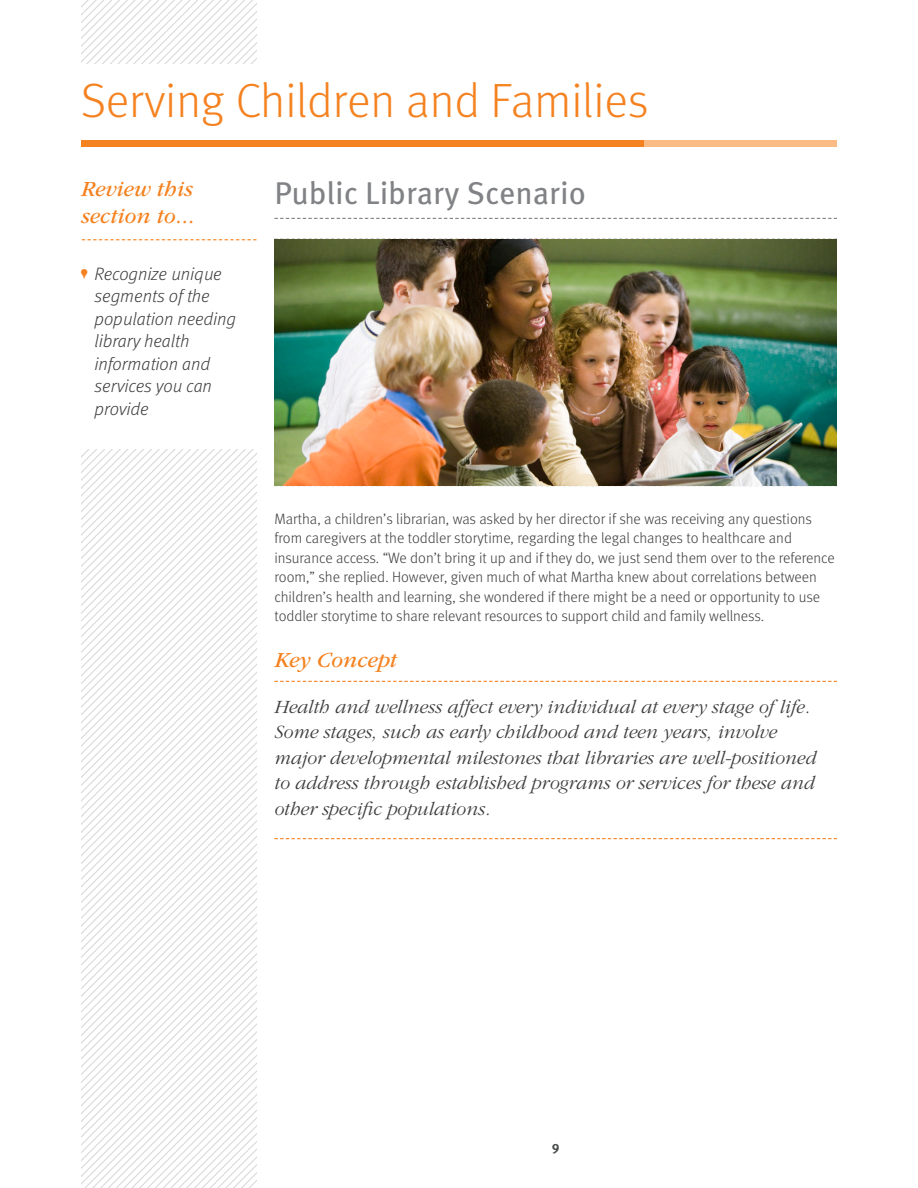
<style>
.page{position:relative;width:918px;height:1188px;background:#fff}
.page>*{position:absolute;margin:0;border:0;box-sizing:border-box;transform-origin:0 0}
.t1{font:300 48px "Meta Pro";color:#f58220}
.t2{font:31.5px "Meta Pro";color:#808285}
.H4-Defintion-small-r{font:italic 22.5px/27px "ITC Garamond Std";color:#f58220}
.Concept{font:italic 300 19.5px/25.5px "ITC Garamond Std";color:#3e3e3f}
.t3{font:italic 300 18px/22.5px "Meta Pro";color:#3e3e3f}
.t4{font:300 15px/19.5px "Meta Pro";color:#3e3e3f}
.t5{font:700 13.5px "Meta Pro";color:#4b4c4d}
.s1{color:#f58220}
</style>
<div class="page">
<div style="left:82px;top:141px;width:562px;height:6px;background:#f58220"></div>
<div style="left:644px;top:141px;width:193px;height:6px;background:#fbbb85"></div>
<svg style="left:82px;top:239px;width:174px;height:1px"></svg>
<svg style="left:274px;top:218px;width:563px;height:1px"></svg>
<svg style="left:274px;top:238px;width:563px;height:1px"></svg>
<svg style="left:274px;top:485px;width:563px;height:1px"></svg>
<svg style="left:274px;top:681px;width:563px;height:1px"></svg>
<img style="left:274px;top:239px;width:563px;height:246px">
<svg style="left:81px;top:449px;width:175px;height:739px"></svg>
<svg style="left:81px;top:0;width:175px;height:64px"></svg>
<svg style="left:274px;top:838px;width:563px;height:1px"></svg>
<h1 class="t1" style="left:81px;top:66px;width:569px">Serving Children and Families</h1>
<p class="H4-Defintion-small-r" style="left:81px;top:176px;width:115px">Review this section to...</p>
<p class="t3" style="left:94px;top:261px;width:143px;text-indent:-14px"><span class="s1">•</span> Recognize unique segments of the population needing library health information and services you can provide</p>
<h2 class="t2" style="left:274px;top:169px;width:313px">Public Library Scenario</h2>
<p class="t4" style="left:274px;top:508px;width:562px">Martha, a children’s librarian, was asked by her director if she was receiving any questions from caregivers at the toddler storytime, regarding the legal changes to healthcare and insurance access. “We don’t bring it up and if they do, we just send them over to the reference room,” she replied. However, given much of what Martha knew about correlations between children’s health and learning, she wondered if there might be a need or opportunity to use toddler storytime to share relevant resources to support child and family wellness.</p>
<h4 class="H4-Defintion-small-r" style="left:274px;top:646px;width:124px">Key Concept</h4>
<p class="Concept" style="left:274px;top:694px;width:544px">Health and wellness affect every individual at every stage of life.<br>Some stages, such as early childhood and teen years, involve major developmental milestones that libraries are well-positioned to address through established programs or services for these and other specific populations.</p>
<p class="t5" style="left:552px;top:1138px;width:9px">9</p>
</div>
